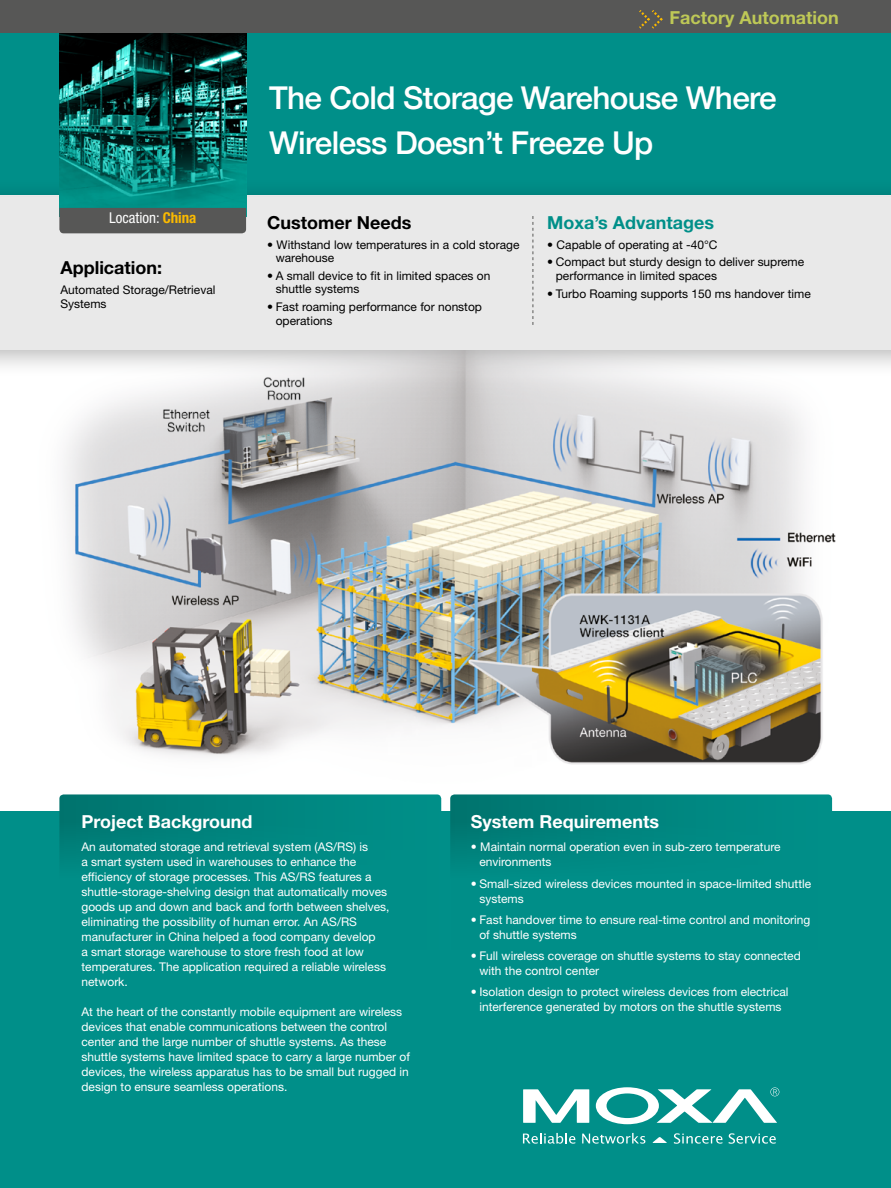
<style>
.page{position:relative;width:891px;height:1188px;background:#fff}
.page>*{position:absolute;margin:0;border:0;box-sizing:border-box;transform-origin:0 0}
.t1{font:500 31.5px/44.8px "Helvetica 65";letter-spacing:-.02em;color:#fff}
.t2{font:700 18px "Helvetica Neue";color:#fff}
.t3{font:700 18px "Helvetica Neue";color:#000}
.t4{font:700 18px "Helvetica Neue";color:#bec857}
.t5{font:700 18px "Helvetica Neue";color:#008f89}
.t6{font:condensed 15px "Helvetica Neue";color:#fff}
.t7{font:12px/15px "Helvetica Neue";color:#fff}
.t8{font:12px/13.5px "Helvetica Neue";color:#000}
.s1{font-weight:700;color:#fbba00}
</style>
<div class="page">
<img style="left:64px;top:378px;width:772px;height:387px">
<div style="left:0;top:811px;width:891px;height:377px;background:#008f89"></div>
<svg style="left:59px;top:794px;width:382px;height:65px"></svg>
<svg style="left:450px;top:794px;width:382px;height:65px"></svg>
<div style="left:0;top:0;width:891px;height:194px;background:#008f89"></div>
<div style="left:0;top:178px;width:891px;height:200px;background:#000;opacity:.3"></div>
<div style="left:0;top:197px;width:891px;height:153px;background:#e9e9e9"></div>
<img style="left:59px;top:33px;width:187px;height:175px">
<div style="left:0;top:0;width:891px;height:33px;background:#575756"></div>
<svg style="left:533px;top:216px;width:1px;height:109px"></svg>
<div style="left:59px;top:208px;width:187px;height:25px;background:#575756"></div>
<svg style="left:596px;top:1087px;width:183px;height:37px"></svg>
<svg style="left:523px;top:1089px;width:66px;height:34px"></svg>
<svg style="left:523px;top:1133px;width:52px;height:11px"></svg>
<svg style="left:582px;top:1133px;width:63px;height:11px"></svg>
<svg style="left:674px;top:1133px;width:48px;height:11px"></svg>
<svg style="left:729px;top:1133px;width:47px;height:11px"></svg>
<svg style="left:652px;top:1137px;width:15px;height:6px"></svg>
<svg style="left:639px;top:10px;width:24px;height:19px"></svg>
<h2 class="t4" style="left:670px;top:3px;width:171px">Factory Automation</h2>
<p class="t6" style="left:109px;top:209px;width:89px">Location: <span class="s1">China</span></p>
<h2 class="t3" style="left:60px;top:254px;width:103px">Application:</h2>
<p class="t8" style="left:60px;top:283px;width:157px">Automated Storage/Retrieval<br>Systems</p>
<h1 class="t1" style="left:269px;top:75px;width:509px">The Cold Storage Warehouse Where<br>Wireless Doesn’t Freeze Up</h1>
<h2 class="t3" style="left:267px;top:208px;width:146px">Customer Needs</h2>
<p class="t8" style="left:276px;top:238px;width:245px;text-indent:-8px">• Withstand low temperatures in a cold storage warehouse</p>
<p class="t8" style="left:276px;top:269px;width:216px;text-indent:-8px">• A small device to fit in limited spaces on shuttle systems</p>
<p class="t8" style="left:276px;top:300px;width:208px;text-indent:-8px">• Fast roaming performance for nonstop operations</p>
<h2 class="t5" style="left:547px;top:208px;width:168px">Moxa’s Advantages</h2>
<p class="t8" style="left:547px;top:238px;width:172px">• Capable of operating at -40°C</p>
<p class="t8" style="left:556px;top:255px;width:250px;text-indent:-8px">• Compact but sturdy design to deliver supreme performance in limited spaces</p>
<p class="t8" style="left:547px;top:286px;width:265px">• Turbo Roaming supports 150 ms handover time</p>
<h2 class="t2" style="left:82px;top:807px;width:173px">Project Background</h2>
<h2 class="t2" style="left:471px;top:807px;width:190px">System Requirements</h2>
<p class="t7" style="left:82px;top:839px;width:310px">An automated storage and retrieval system (AS/RS) is<br>a smart system used in warehouses to enhance the efficiency of storage processes. This AS/RS features a shuttle-storage-shelving design that automatically moves goods up and down and back and forth between shelves, eliminating the possibility of human error. An AS/RS manufacturer in China helped a food company develop<br>a smart storage warehouse to store fresh food at low temperatures. The application required a reliable wireless network.</p>
<p class="t7" style="left:82px;top:1004px;width:330px">At the heart of the constantly mobile equipment are wireless devices that enable communications between the control center and the large number of shuttle systems. As these shuttle systems have limited space to carry a large number of devices, the wireless apparatus has to be small but rugged in design to ensure seamless operations.</p>
<p class="t7" style="left:479px;top:839px;width:303px;text-indent:-8px">• Maintain normal operation even in sub-zero temperature environments</p>
<p class="t7" style="left:479px;top:876px;width:333px;text-indent:-8px">• Small-sized wireless devices mounted in space-limited shuttle systems</p>
<p class="t7" style="left:479px;top:912px;width:332px;text-indent:-8px">• Fast handover time to ensure real-time control and monitoring of shuttle systems</p>
<p class="t7" style="left:479px;top:948px;width:323px;text-indent:-8px">• Full wireless coverage on shuttle systems to stay connected with the control center</p>
<p class="t7" style="left:471px;top:985px;width:319px;text-align:center">• Isolation design to protect wireless devices from electrical interference generated by motors on the shuttle systems</p>
</div>
